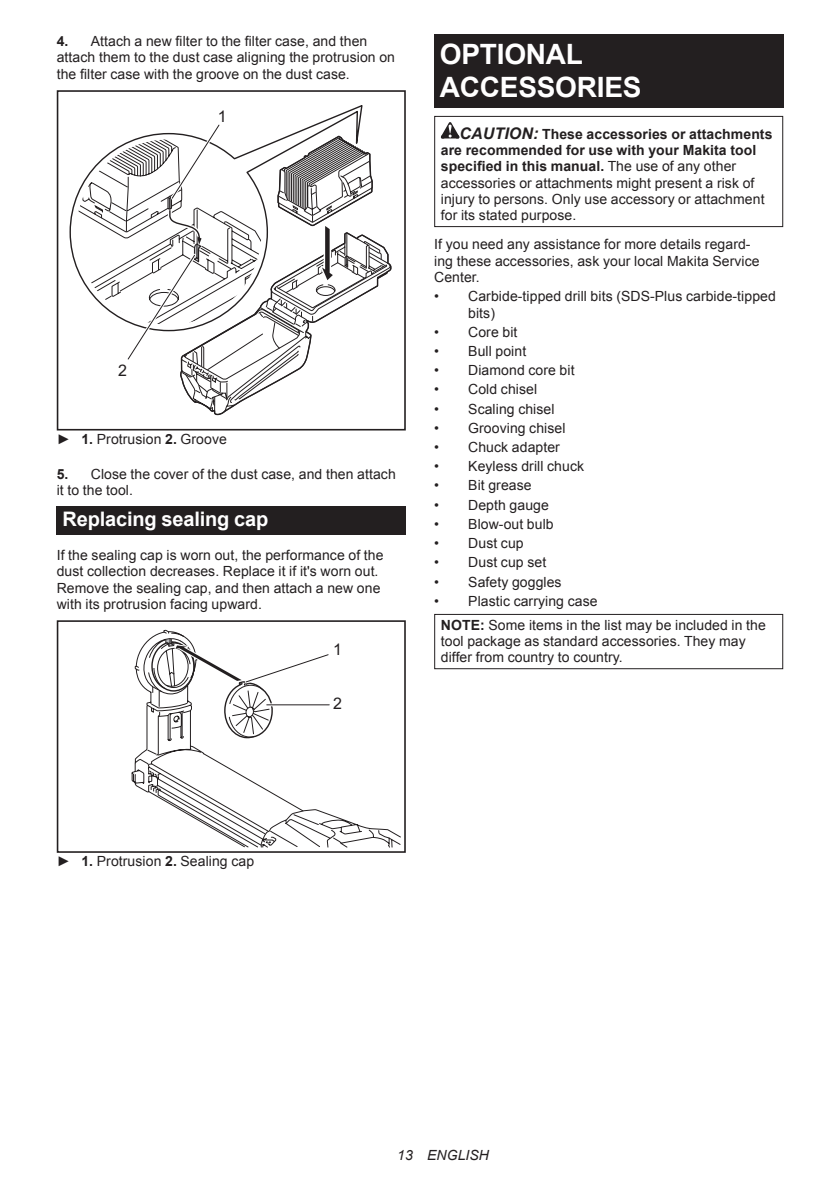
<style>
.page{position:relative;width:840px;height:1191px;background:#fff}
.page>*{position:absolute;margin:0;border:0;box-sizing:border-box;transform-origin:0 0}
.t1{font:700 28px/32.8px "Arial";letter-spacing:-.01em;color:#fff}
.t2{font:700 20px "Arial";letter-spacing:-.01em;color:#fff}
.t3{font:16px "Arial";color:#231f20}
.t4{font:14px/16.4px "Arial";letter-spacing:.005em;color:#231f20}
.t5{font:italic 14px "Arial";letter-spacing:.005em;color:#231f20}
.s1{font-weight:700}
.s2{font-weight:700;font-style:italic;font-size:16px}
</style>
<div class="page">
<div style="left:57px;top:90px;width:348px;height:340px;border:2px solid #231f20"></div>
<svg style="left:76px;top:105px;width:316px;height:325px"></svg>
<div style="left:57px;top:506px;width:348px;height:29px;background:#231f20"></div>
<div style="left:57px;top:620px;width:348px;height:233px;border:2px solid #231f20"></div>
<svg style="left:131px;top:629px;width:270px;height:219px"></svg>
<div style="left:434px;top:34px;width:348px;height:74px;background:#231f20"></div>
<svg style="left:440px;top:122px;width:19px;height:16px"></svg>
<div style="left:434px;top:116px;width:348px;height:111px;border:1px solid #231f20"></div>
<div style="left:434px;top:614px;width:348px;height:55px;border:1px solid #231f20"></div>
<p class="t4" style="left:57px;top:33px;width:339px"><span class="s1">4.</span> Attach a new filter to the filter case, and then attach them to the dust case aligning the protrusion on the filter case with the groove on the dust case.</p>
<p class="t3" style="left:218px;top:105px;width:10px">1</p>
<p class="t3" style="left:118px;top:360px;width:10px">2</p>
<p class="t4" style="left:57px;top:431px;width:171px">► <span class="s1">1.</span> Protrusion <span class="s1">2.</span> Groove</p>
<p class="t4" style="left:57px;top:465px;width:340px"><span class="s1">5.</span> Close the cover of the dust case, and then attach it to the tool.</p>
<h2 class="t2" style="left:62px;top:506px;width:207px">Replacing sealing cap</h2>
<p class="t4" style="left:57px;top:547px;width:328px">If the sealing cap is worn out, the performance of the dust collection decreases. Replace it if it's worn out.<br>Remove the sealing cap, and then attach a new one with its protrusion facing upward.</p>
<p class="t3" style="left:333px;top:639px;width:10px">1</p>
<p class="t3" style="left:333px;top:693px;width:10px">2</p>
<h1 class="t1" style="left:439px;top:38px;width:203px">OPTIONAL<br>ACCESSORIES</h1>
<p class="t4" style="left:440px;top:125px;width:333px;text-indent:19px"><span class="s2">CAUTION:</span> <span class="s1">These accessories or attachments are recommended for use with your Makita tool specified in this manual.</span> The use of any other accessories or attachments might present a risk of injury to persons. Only use accessory or attachment for its stated purpose.</p>
<p class="t4" style="left:434px;top:236px;width:327px">If you need any assistance for more details regard&shy;ing these accessories, ask your local Makita Service<br>Center.</p>
<p class="t4" style="left:468px;top:288px;width:309px;text-indent:-34px">• Carbide-tipped drill bits (SDS-Plus carbide-tipped bits)</p>
<p class="t4" style="left:434px;top:324px;width:85px">• Core bit</p>
<p class="t4" style="left:434px;top:343px;width:93px">• Bull point</p>
<p class="t4" style="left:434px;top:362px;width:142px">• Diamond core bit</p>
<p class="t4" style="left:434px;top:381px;width:104px">• Cold chisel</p>
<p class="t4" style="left:434px;top:400px;width:122px">• Scaling chisel</p>
<p class="t4" style="left:434px;top:420px;width:133px">• Grooving chisel</p>
<p class="t4" style="left:434px;top:439px;width:127px">• Chuck adapter</p>
<p class="t4" style="left:434px;top:458px;width:151px">• Keyless drill chuck</p>
<p class="t4" style="left:434px;top:477px;width:99px">• Bit grease</p>
<p class="t4" style="left:434px;top:497px;width:116px">• Depth gauge</p>
<p class="t4" style="left:434px;top:516px;width:121px">• Blow-out bulb</p>
<p class="t4" style="left:434px;top:535px;width:91px">• Dust cup</p>
<p class="t4" style="left:434px;top:554px;width:113px">• Dust cup set</p>
<p class="t4" style="left:434px;top:573px;width:129px">• Safety goggles</p>
<p class="t4" style="left:440px;top:589px;width:326px;line-height:23.8px;text-indent:-7px">• Plastic carrying case<br><span class="s1">NOTE:</span> Some items in the list may be included in the</p>
<p class="t4" style="left:440px;top:633px;width:306px">tool package as standard accessories. They may differ from country to country.</p>
<p class="t4" style="left:57px;top:853px;width:199px">► <span class="s1">1.</span> Protrusion <span class="s1">2.</span> Sealing cap</p>
<p class="t5" style="left:397px;top:1146px;width:93px">13 ENGLISH</p>
</div>
